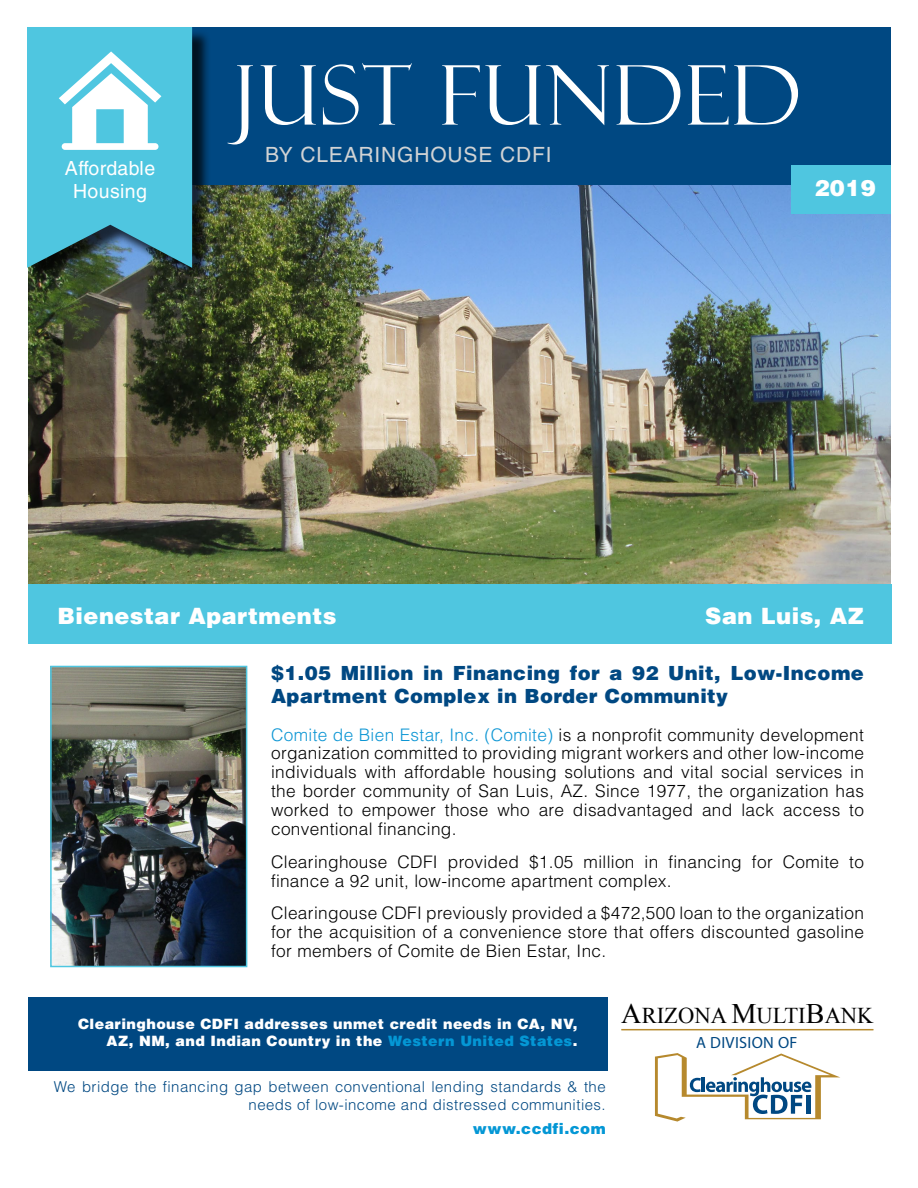
<style>
.page{position:relative;width:918px;height:1188px;background:#fff}
.page>*{position:absolute;margin:0;border:0;box-sizing:border-box;transform-origin:0 0}
.t1{font:82.5px "Felix Titling";letter-spacing:.02em;color:#fff}
.t2{font:22.65px "Times New Roman";color:#000}
.t3{font:900 22.5px "Helvetica LT Std";letter-spacing:.02em;color:#fff}
.t4{font:21px "Helvetica LT Std";letter-spacing:.04em;color:#d1d3d4}
.t5{font:900 19.5px/23.4px "Helvetica LT Std";letter-spacing:.02em;color:#004882}
.t6{font:19.5px/23.4px "Helvetica LT Std";letter-spacing:.02em;color:#fff;text-align:center}
.t7{font:300 17.25px/18.9px "Helvetica LT Std";letter-spacing:.02em;color:#000;text-align:justify}
.t8{font:16.2px "Myriad Pro";letter-spacing:.02em;color:#004882}
.t9{font:300 15px/18px "Helvetica LT Std";letter-spacing:.03em;color:#004882;text-align:right}
.t10{font:900 15px "Helvetica LT Std";letter-spacing:.03em;color:#0497d5}
.t11{font:900 14.25px/17.1px "Helvetica LT Std";letter-spacing:.03em;color:#fff;text-align:right}
.s1{color:#0d96d4}
.s2{color:#0497d5}
.s3{font-size:28.2px}
</style>
<div class="page">
<div style="left:35px;top:28px;width:856px;height:172px;background:#004882"></div>
<img style="left:28px;top:185px;width:863px;height:400px">
<div style="left:29px;top:29px;width:182px;height:256px;background:#000;opacity:.75"></div>
<div style="left:28px;top:585px;width:864px;height:59px;background:#4fc6e0"></div>
<svg style="left:27px;top:27px;width:165px;height:241px;background:#62c2d7"></svg>
<img style="left:53px;top:669px;width:191px;height:295px">
<div style="left:50px;top:666px;width:197px;height:301px;border:2px solid #4fc6e0"></div>
<div style="left:792px;top:165px;width:99px;height:48px;background:#4fc6e0"></div>
<div style="left:28px;top:997px;width:580px;height:73px;background:#004882"></div>
<hr style="left:621px;top:1029px;width:252px;height:1px;background:#b6892d">
<svg style="left:655px;top:1053px;width:185px;height:69px"></svg>
<p class="t6" style="left:65px;top:156px;width:92px">Affordable<br>Housing</p>
<h1 class="t1" style="left:234px;top:48px;width:568px">JUST FUNDED</h1>
<p class="t4" style="left:265px;top:142px;width:288px">BY CLEARINGHOUSE CDFI</p>
<h3 class="t3" style="left:815px;top:173px;width:63px">2019</h3>
<h3 class="t3" style="left:58px;top:601px;width:280px">Bienestar Apartments</h3>
<h3 class="t3" style="left:705px;top:601px;width:160px">San Luis, AZ</h3>
<p class="t5" style="left:271px;top:661px;width:594px">$1.05 Million in Financing for a 92 Unit, Low-Income<br>Apartment Complex in Border Community</p>
<p class="t7" style="left:271px;top:725px;width:594px"><span class="s1">Comite de Bien Estar, Inc. (Comite)</span> is a nonprofit community development organization committed to providing migrant workers and other low-income individuals with affordable housing solutions and vital social services in the border community of San Luis, AZ. Since 1977, the organization has worked to empower those who are disadvantaged and lack access to conventional financing.</p>
<p class="t7" style="left:271px;top:852px;width:594px">Clearinghouse CDFI provided $1.05 million in financing for Comite to finance a 92 unit, low-income apartment complex.</p>
<p class="t7" style="left:271px;top:904px;width:594px">Clearingouse CDFI previously provided a $472,500 loan to the organization for the acquisition of a convenience store that offers discounted gasoline for members of Comite de Bien Estar, Inc.</p>
<p class="t11" style="left:78px;top:1015px;width:501px">Clearinghouse CDFI addresses unmet credit needs in CA, NV,<br>AZ, NM, and Indian Country in the <span class="s2">Western United States</span>.</p>
<p class="t9" style="left:54px;top:1077px;width:553px">We bridge the financing gap between conventional lending standards &amp; the needs of low-income and distressed communities.</p>
<p class="t10" style="left:473px;top:1118px;width:134px">www.ccdfi.com</p>
<h2 class="t2" style="left:621px;top:1000px;width:254px"><span class="s3">A</span>RIZONA <span class="s3">M</span>ULTI<span class="s3">B</span>ANK</h2>
<p class="t8" style="left:696px;top:1032px;width:103px">A DIVISION OF</p>
</div>
